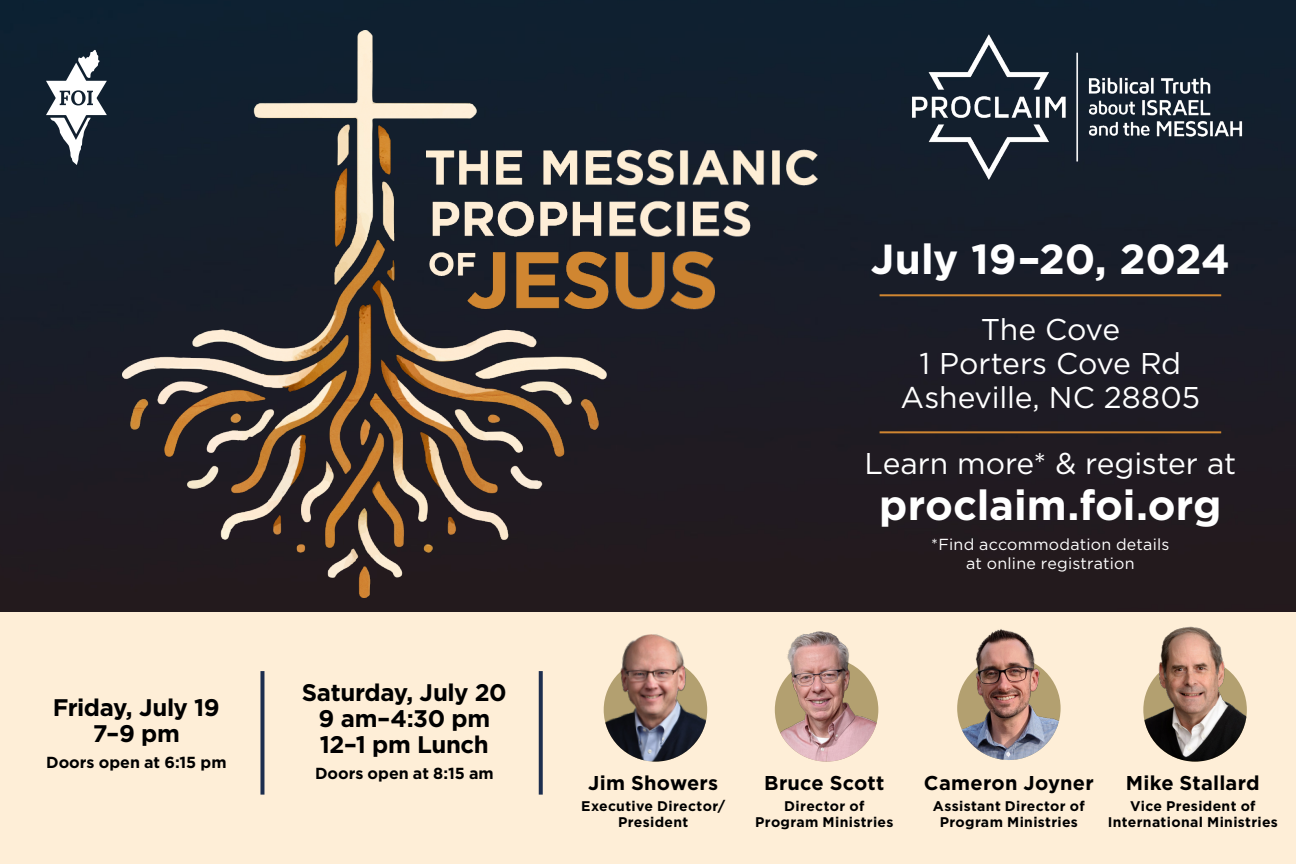
<style>
.page{position:relative;width:1296px;height:864px;background:#feeed7}
.page>*{position:absolute;margin:0;border:0;box-sizing:border-box;transform-origin:0 0}
.t1{font:700 42px "Gotham";color:#fff}
.t2{font:30px "Gotham";letter-spacing:-.005em;color:#fff}
.t3{font:700 24px "Gotham";letter-spacing:-.02em;color:#000}
.t4{font:700 20px "Gotham";letter-spacing:.01em;color:#000}
.t5{font:16px/19.2px "Gotham";letter-spacing:.015em;color:#fff;text-align:center}
.t6{font:700 16px "Gotham";color:#000}
.t7{font:700 14px/16px "Gotham";letter-spacing:.025em;color:#000;text-align:center}
</style>
<div class="page">
<img style="left:0;top:0;width:1296px;height:612px">
<img style="left:775px;top:658px;width:103px;height:104px;border-radius:52px">
<img style="left:887px;top:31px;width:363px;height:153px">
<svg style="left:46px;top:50px;width:61px;height:115px;background:#6f7881"></svg>
<img style="left:122px;top:31px;width:695px;height:566px">
<svg style="left:260px;top:671px;width:4px;height:124px"></svg>
<svg style="left:539px;top:671px;width:4px;height:124px"></svg>
<hr style="left:880px;top:294px;width:341px;height:2px;background:#d08631">
<hr style="left:880px;top:431px;width:341px;height:2px;background:#d08631">
<img style="left:1143px;top:658px;width:104px;height:104px;border-radius:52px">
<img style="left:957px;top:657px;width:104px;height:103px;border-radius:52px">
<img style="left:604px;top:658px;width:103px;height:104px;border-radius:52px">
<img style="left:604px;top:634px;width:103px;height:71px">
<img style="left:776px;top:631px;width:101px;height:66px">
<img style="left:958px;top:629px;width:102px;height:68px">
<img style="left:1143px;top:626px;width:104px;height:79px">
<p class="t3" style="left:53px;top:692px;width:168px">Friday, July 19</p>
<p class="t3" style="left:93px;top:718px;width:88px">7–9 pm</p>
<p class="t6" style="left:46px;top:752px;width:182px">Doors open at 6:15 pm</p>
<p class="t3" style="left:302px;top:677px;width:206px">Saturday, July 20</p>
<p class="t3" style="left:319px;top:703px;width:173px">9 am–4:30 pm</p>
<p class="t3" style="left:320px;top:729px;width:170px">12–1 pm Lunch</p>
<p class="t6" style="left:315px;top:763px;width:180px">Doors open at 8:15 am</p>
<p class="t1" style="left:871px;top:231px;width:361px">July 19–20, 2024</p>
<p class="t2" style="left:981px;top:310px;width:141px">The Cove</p>
<p class="t2" style="left:920px;top:344px;width:263px">1 Porters Cove Rd</p>
<p class="t2" style="left:901px;top:378px;width:301px">Asheville, NC 28805</p>
<p class="t2" style="left:865px;top:444px;width:373px">Learn more* &amp; register at</p>
<p class="t1" style="left:879px;top:477px;width:344px">proclaim.foi.org</p>
<p class="t5" style="left:931px;top:534px;width:240px">*Find accommodation details at online registration</p>
<p class="t4" style="left:588px;top:769px;width:131px">Jim Showers</p>
<p class="t7" style="left:581px;top:798px;width:146px">Executive Director/<br>President</p>
<p class="t4" style="left:764px;top:769px;width:122px">Bruce Scott</p>
<p class="t7" style="left:755px;top:798px;width:140px">Director of<br>Program Ministries</p>
<p class="t4" style="left:924px;top:769px;width:171px">Cameron Joyner</p>
<p class="t7" style="left:933px;top:798px;width:153px">Assistant Director of<br>Program Ministries</p>
<p class="t4" style="left:1126px;top:769px;width:135px">Mike Stallard</p>
<p class="t7" style="left:1108px;top:798px;width:172px">Vice President of<br>International Ministries</p>
</div>
